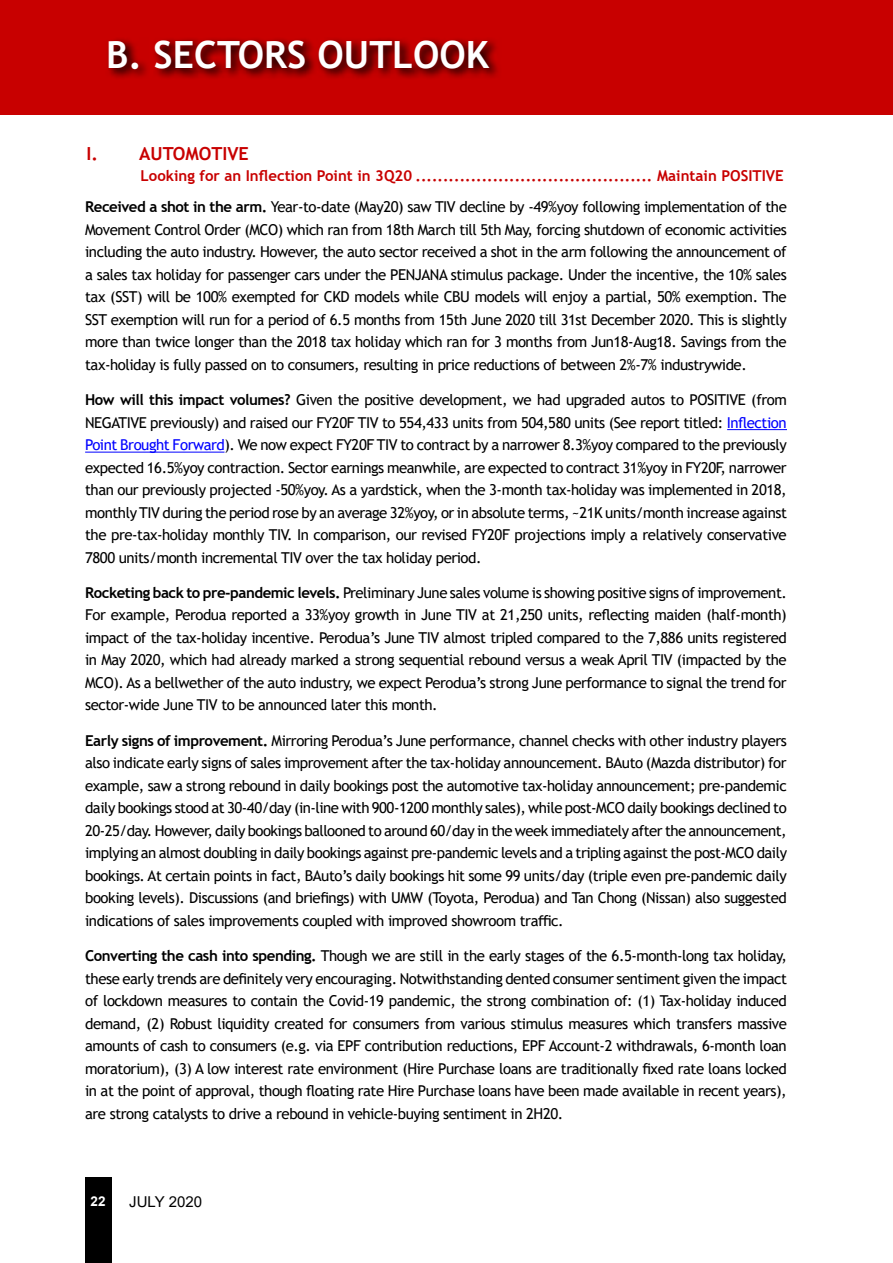
<style>
.page{position:relative;width:893px;height:1263px;background:#fff}
.page>*{position:absolute;margin:0;border:0;box-sizing:border-box;transform-origin:0 0}
.t1{font:700 37.5px "Trebuchet MS";color:#fff}
.t2{font:700 18px "Trebuchet MS";color:#c80000}
.t3{font:15px/22.5px "Trebuchet MS";letter-spacing:-.03em;color:#000;text-align:justify}
.t4{font:700 15px/31px "Trebuchet MS";color:#c80000;text-align:right}
.t5{font:15px "Arial";color:#000}
.t6{font:700 13.5px "Arial";color:#fff}
.s1{color:#000}
.s2{font-weight:400;color:#000}
.s3{font-weight:700}
.s4{color:#00f}
</style>
<div class="page">
<div style="left:85px;top:1178px;width:27px;height:85px;background:#000"></div>
<div style="left:0;top:0;width:893px;height:115px;background:#c80000"></div>
<svg style="left:107px;top:38px;width:391px;height:41px"></svg>
<hr style="left:727px;top:429px;width:60px;height:1px;background:#00f">
<hr style="left:85px;top:452px;width:139px;height:1px;background:#00f">
<h1 class="t1" style="left:106px;top:31px;width:384px">B. SECTORS OUTLOOK</h1>
<p class="t2" style="left:87px;top:142px;width:164px">I. AUTOMOTIVE</p>
<p class="t4" style="left:85px;top:161px;width:703px">Looking for an Inflection Point in 3Q20 ........................................... Maintain POSITIVE<br><span class="s1">Received a shot in the arm.</span> <span class="s2">Year-to-date (May20) saw TIV decline by -49%yoy following implementation of the</span></p>
<p class="t3" style="left:85px;top:218px;width:703px">Movement Control Order (MCO) which ran from 18th March till 5th May, forcing shutdown of economic activities including the auto industry. However, the auto sector received a shot in the arm following the announcement of a sales tax holiday for passenger cars under the PENJANA stimulus package. Under the incentive, the 10% sales tax (SST) will be 100% exempted for CKD models while CBU models will enjoy a partial, 50% exemption. The SST exemption will run for a period of 6.5 months from 15th June 2020 till 31st December 2020. This is slightly more than twice longer than the 2018 tax holiday which ran for 3 months from Jun18-Aug18. Savings from the tax-holiday is fully passed on to consumers, resulting in price reductions of between 2%-7% industrywide.</p>
<p class="t3" style="left:85px;top:388px;width:703px"><span class="s3">How will this impact volumes?</span> Given the positive development, we had upgraded autos to POSITIVE (from NEGATIVE previously) and raised our FY20F TIV to 554,433 units from 504,580 units (See report titled: <span class="s4">Inflection Point Brought Forward</span>). We now expect FY20F TIV to contract by a narrower 8.3%yoy compared to the previously expected 16.5%yoy contraction. Sector earnings meanwhile, are expected to contract 31%yoy in FY20F, narrower than our previously projected -50%yoy. As a yardstick, when the 3-month tax-holiday was implemented in 2018, monthly TIV during the period rose by an average 32%yoy, or in absolute terms, ~21K units/month increase against the pre-tax-holiday monthly TIV. In comparison, our revised FY20F projections imply a relatively conservative 7800 units/month incremental TIV over the tax holiday period.</p>
<p class="t3" style="left:85px;top:581px;width:703px"><span class="s3">Rocketing back to pre-pandemic levels.</span> Preliminary June sales volume is showing positive signs of improvement.<br>For example, Perodua reported a 33%yoy growth in June TIV at 21,250 units, reflecting maiden (half-month) impact of the tax-holiday incentive. Perodua’s June TIV almost tripled compared to the 7,886 units registered in May 2020, which had already marked a strong sequential rebound versus a weak April TIV (impacted by the MCO). As a bellwether of the auto industry, we expect Perodua’s strong June performance to signal the trend for sector-wide June TIV to be announced later this month.</p>
<p class="t3" style="left:85px;top:729px;width:703px"><span class="s3">Early signs of improvement.</span> Mirroring Perodua’s June performance, channel checks with other industry players also indicate early signs of sales improvement after the tax-holiday announcement. BAuto (Mazda distributor) for example, saw a strong rebound in daily bookings post the automotive tax-holiday announcement; pre-pandemic daily bookings stood at 30-40/day (in-line with 900-1200 monthly sales), while post-MCO daily bookings declined to 20-25/day. However, daily bookings ballooned to around 60/day in the week immediately after the announcement, implying an almost doubling in daily bookings against pre-pandemic levels and a tripling against the post-MCO daily bookings. At certain points in fact, BAuto’s daily bookings hit some 99 units/day (triple even pre-pandemic daily booking levels). Discussions (and briefings) with UMW (Toyota, Perodua) and Tan Chong (Nissan) also suggested indications of sales improvements coupled with improved showroom traffic.</p>
<p class="t3" style="left:85px;top:944px;width:703px"><span class="s3">Converting the cash into spending.</span> Though we are still in the early stages of the 6.5-month-long tax holiday, these early trends are definitely very encouraging. Notwithstanding dented consumer sentiment given the impact of lockdown measures to contain the Covid-19 pandemic, the strong combination of: (1) Tax-holiday induced demand, (2) Robust liquidity created for consumers from various stimulus measures which transfers massive amounts of cash to consumers (e.g. via EPF contribution reductions, EPF Account-2 withdrawals, 6-month loan moratorium), (3) A low interest rate environment (Hire Purchase loans are traditionally fixed rate loans locked in at the point of approval, though floating rate Hire Purchase loans have been made available in recent years), are strong catalysts to drive a rebound in vehicle-buying sentiment in 2H20.</p>
<p class="t6" style="left:91px;top:1192px;width:17px">22</p>
<p class="t5" style="left:129px;top:1191px;width:74px">JULY 2020</p>
</div>
